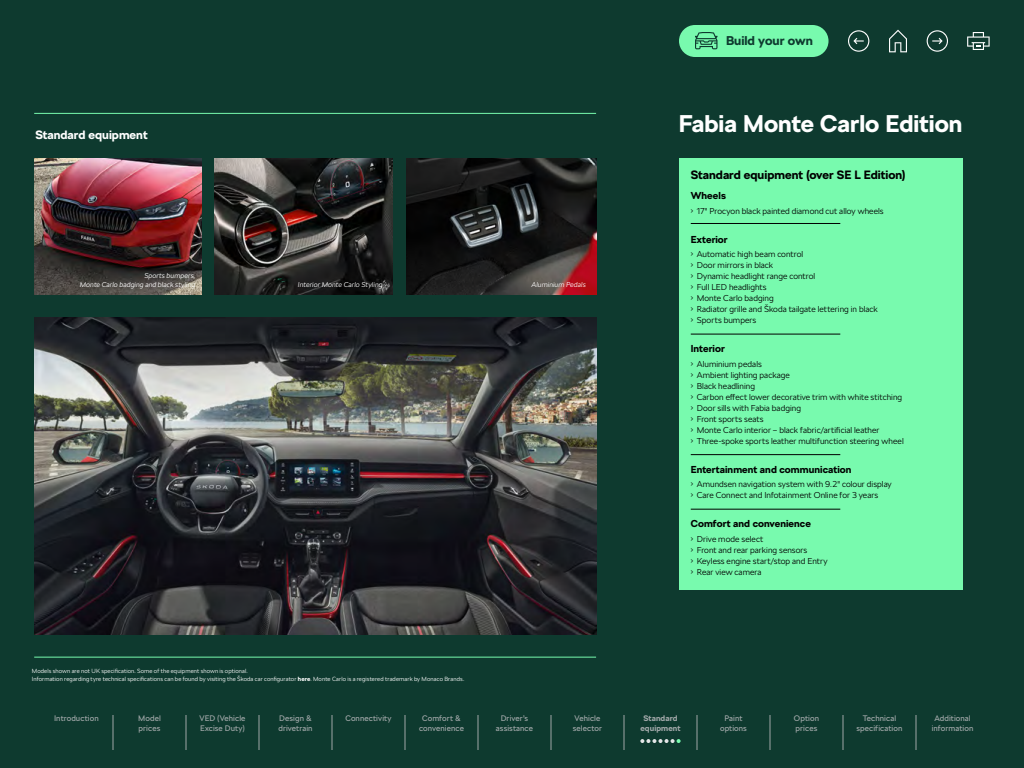
<style>
.page{position:relative;width:1024px;height:768px;background:#0e3a2f}
.page>*{position:absolute;margin:0;border:0;box-sizing:border-box;transform-origin:0 0}
.t1{font:700 24px "SKODA Next";color:#fff}
.t2{font:700 12.7px "SKODA Next";color:#0e3a2f}
.t3{font:700 12px "SKODA Next";color:#000}
.t4{font:700 12px "SKODA Next";color:#fff}
.t5{font:700 10px "SKODA Next";letter-spacing:.01em;color:#000}
.t6{font:300 8.5px "SKODA Next";letter-spacing:.005em;color:#000}
.t7{font:8px/10px "SKODA Next";letter-spacing:.01em;color:#a0a7a8}
.t8{font:700 8px/10px "SKODA Next";letter-spacing:.015em;color:#a0a7a8;text-align:center}
.t9{font:italic 300 7px/9px "SKODA Next";letter-spacing:.015em;color:#fff;text-align:right}
.t10{font:300 6px/8px "SKODA Next";letter-spacing:.015em;color:#fff}
.s1{font-weight:700}
</style>
<div class="page">
<div style="left:679px;top:25px;width:150px;height:32px;background:#78faae;border-radius:16px"></div>
<svg style="left:695px;top:32px;width:23px;height:17px"></svg>
<svg style="left:889px;top:30px;width:18px;height:22px"></svg>
<svg style="left:967px;top:32px;width:23px;height:18px"></svg>
<svg style="left:848px;top:30px;width:21px;height:22px"></svg>
<svg style="left:927px;top:30px;width:21px;height:22px"></svg>
<div style="left:679px;top:158px;width:284px;height:432px;background:#78faae"></div>
<img style="left:34px;top:317px;width:562px;height:318px">
<img style="left:215px;top:159px;width:178px;height:136px">
<img style="left:34px;top:159px;width:167px;height:136px">
<img style="left:406px;top:159px;width:190px;height:136px">
<hr style="left:34px;top:113px;width:562px;height:1px;background:#78faae">
<hr style="left:34px;top:657px;width:562px;height:1px;background:#78faae">
<hr style="left:691px;top:223px;width:149px;height:1px;background:#000">
<hr style="left:691px;top:334px;width:149px;height:1px;background:#000">
<hr style="left:691px;top:454px;width:149px;height:1px;background:#000">
<hr style="left:691px;top:509px;width:149px;height:1px;background:#000">
<hr style="left:259px;top:715px;width:1px;height:35px;background:#a0a7a8">
<hr style="left:332px;top:715px;width:1px;height:35px;background:#a0a7a8">
<hr style="left:405px;top:715px;width:1px;height:35px;background:#a0a7a8">
<hr style="left:478px;top:715px;width:1px;height:35px;background:#a0a7a8">
<hr style="left:551px;top:715px;width:1px;height:35px;background:#a0a7a8">
<hr style="left:624px;top:715px;width:1px;height:35px;background:#a0a7a8">
<hr style="left:697px;top:715px;width:1px;height:35px;background:#a0a7a8">
<hr style="left:770px;top:715px;width:1px;height:35px;background:#a0a7a8">
<hr style="left:113px;top:715px;width:1px;height:35px;background:#a0a7a8">
<hr style="left:186px;top:715px;width:1px;height:35px;background:#a0a7a8">
<hr style="left:843px;top:715px;width:1px;height:35px;background:#a0a7a8">
<hr style="left:916px;top:715px;width:1px;height:35px;background:#a0a7a8">
<svg style="left:640px;top:739px;width:41px;height:4px"></svg>
<h3 class="t4" style="left:35px;top:127px;width:114px">Standard equipment</h3>
<p class="t9" style="left:80px;top:271px;width:117px">Sports bumpers,<br>Monte Carlo badging and black styling</p>
<p class="t9" style="left:298px;top:280px;width:86px">Interior Monte Carlo Styling</p>
<p class="t9" style="left:531px;top:280px;width:56px">Aluminium Pedals</p>
<p class="t10" style="left:32px;top:666px;width:434px">Models shown are not UK specification. Some of the equipment shown is optional.<br>Information regarding tyre technical specifications can be found by visiting the Škoda car configurator <span class="s1">here</span>. Monte Carlo is a registered trademark by Monaco Brands.</p>
<h2 class="t2" style="left:726px;top:33px;width:89px">Build your own</h2>
<h1 class="t1" style="left:679px;top:109px;width:285px">Fabia Monte Carlo Edition</h1>
<h3 class="t3" style="left:691px;top:168px;width:216px">Standard equipment (over SE L Edition)</h3>
<p class="t5" style="left:691px;top:190px;width:37px">Wheels</p>
<p class="t6" style="left:691px;top:206px;width:194px">• 17" Procyon black painted diamond cut alloy wheels</p>
<p class="t5" style="left:691px;top:233px;width:39px">Exterior</p>
<p class="t6" style="left:691px;top:249px;width:114px">• Automatic high beam control</p>
<p class="t6" style="left:691px;top:260px;width:84px">• Door mirrors in black</p>
<p class="t6" style="left:691px;top:271px;width:126px">• Dynamic headlight range control</p>
<p class="t6" style="left:691px;top:282px;width:77px">• Full LED headlights</p>
<p class="t6" style="left:691px;top:293px;width:85px">• Monte Carlo badging</p>
<p class="t6" style="left:691px;top:304px;width:189px">• Radiator grille and Škoda tailgate lettering in black</p>
<p class="t6" style="left:691px;top:315px;width:67px">• Sports bumpers</p>
<p class="t5" style="left:691px;top:343px;width:36px">Interior</p>
<p class="t6" style="left:691px;top:359px;width:73px">• Aluminium pedals</p>
<p class="t6" style="left:691px;top:370px;width:101px">• Ambient lighting package</p>
<p class="t6" style="left:691px;top:381px;width:66px">• Black headlining</p>
<p class="t6" style="left:691px;top:392px;width:213px">• Carbon effect lower decorative trim with white stitching</p>
<p class="t6" style="left:691px;top:403px;width:112px">• Door sills with Fabia badging</p>
<p class="t6" style="left:691px;top:414px;width:74px">• Front sports seats</p>
<p class="t6" style="left:691px;top:425px;width:190px">• Monte Carlo interior – black fabric/artificial leather</p>
<p class="t6" style="left:691px;top:436px;width:214px">• Three-spoke sports leather multifunction steering wheel</p>
<p class="t5" style="left:691px;top:463px;width:162px">Entertainment and communication</p>
<p class="t6" style="left:691px;top:479px;width:202px">• Amundsen navigation system with 9.2" colour display</p>
<p class="t6" style="left:691px;top:490px;width:189px">• Care Connect and Infotainment Online for 3 years</p>
<p class="t5" style="left:691px;top:518px;width:122px">Comfort and convenience</p>
<p class="t6" style="left:691px;top:534px;width:74px">• Drive mode select</p>
<p class="t6" style="left:691px;top:545px;width:118px">• Front and rear parking sensors</p>
<p class="t6" style="left:691px;top:556px;width:138px">• Keyless engine start/stop and Entry</p>
<p class="t6" style="left:691px;top:567px;width:72px">• Rear view camera</p>
<p class="t7" style="left:54px;top:713px;width:46px">Introduction</p>
<p class="t7" style="left:138px;top:713px;width:24px">Model prices</p>
<p class="t7" style="left:199px;top:713px;width:48px">VED (Vehicle<br>Excise Duty)</p>
<p class="t7" style="left:278px;top:713px;width:36px">Design &amp; drivetrain</p>
<p class="t7" style="left:345px;top:713px;width:48px">Connectivity</p>
<p class="t7" style="left:419px;top:713px;width:46px;text-align:center">Comfort &amp; convenience</p>
<p class="t7" style="left:496px;top:713px;width:39px;text-align:center">Driver’s assistance</p>
<p class="t7" style="left:573px;top:713px;width:31px">Vehicle selector</p>
<p class="t8" style="left:640px;top:713px;width:42px">Standard equipment</p>
<p class="t7" style="left:720px;top:713px;width:28px;text-align:center">Paint options</p>
<p class="t7" style="left:794px;top:713px;width:27px">Option prices</p>
<p class="t7" style="left:857px;top:713px;width:47px;text-align:center">Technical specification</p>
<p class="t7" style="left:932px;top:713px;width:43px;text-align:center">Additional information</p>
</div>
